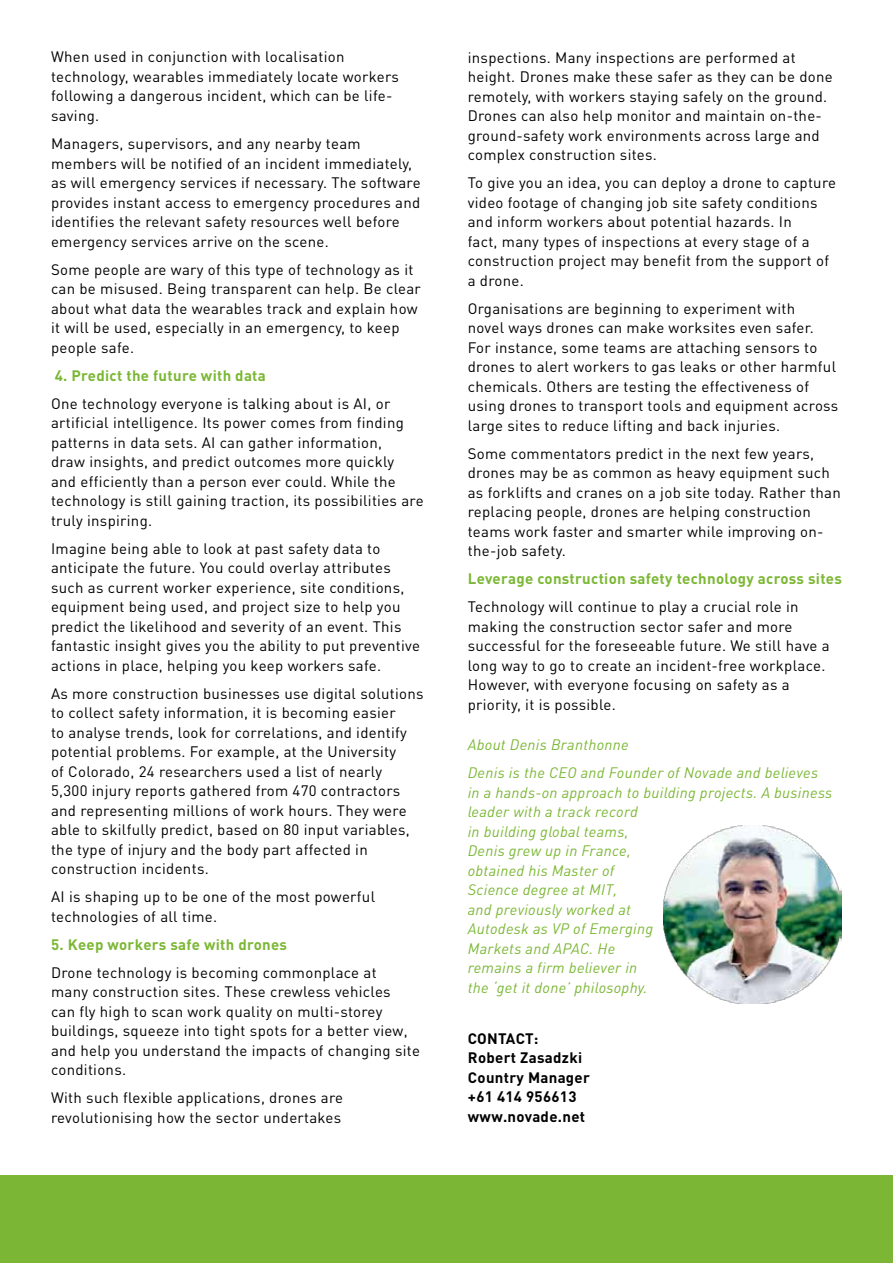
<style>
.page{position:relative;width:893px;height:1263px;background:#fff}
.page>*{position:absolute;margin:0;border:0;box-sizing:border-box;transform-origin:0 0}
.t1{font:15px/19.5px "DIN Pro";letter-spacing:.02em;color:#000}
.t2{font:italic 15px/19.5px "DIN Pro";letter-spacing:.02em;color:#7bb734}
.t3{font:700 15px "DIN Pro";letter-spacing:.02em;color:#7bb734}
.t4{font:700 15px/19.5px "DIN Pro";letter-spacing:.02em;color:#000}
</style>
<div class="page">
<div style="left:0;top:1176px;width:893px;height:87px;background:#7bb734"></div>
<img style="left:663px;top:825px;width:179px;height:179px">
<p class="t1" style="left:51px;top:47px;width:349px">When used in conjunction with localisation technology, wearables immediately locate workers following a dangerous incident, which can be life&shy;saving.</p>
<p class="t1" style="left:51px;top:133px;width:371px">Managers, supervisors, and any nearby team members will be notified of an incident immediately, as will emergency services if necessary. The software provides instant access to emergency procedures and identifies the relevant safety resources well before emergency services arrive on the scene.</p>
<p class="t1" style="left:51px;top:259px;width:371px">Some people are wary of this type of technology as it can be misused. Being transparent can help. Be clear about what data the wearables track and explain how it will be used, especially in an emergency, to keep people safe.</p>
<p class="t3" style="left:55px;top:365px;width:213px">4. Predict the future with data</p>
<p class="t1" style="left:51px;top:393px;width:374px">One technology everyone is talking about is AI, or artificial intelligence. Its power comes from finding patterns in data sets. AI can gather information,<br>draw insights, and predict outcomes more quickly<br>and efficiently than a person ever could. While the technology is still gaining traction, its possibilities are truly inspiring.</p>
<p class="t1" style="left:51px;top:538px;width:370px">Imagine being able to look at past safety data to anticipate the future. You could overlay attributes such as current worker experience, site conditions, equipment being used, and project size to help you predict the likelihood and severity of an event. This fantastic insight gives you the ability to put preventive actions in place, helping you keep workers safe.</p>
<p class="t1" style="left:51px;top:683px;width:374px">As more construction businesses use digital solutions to collect safety information, it is becoming easier<br>to analyse trends, look for correlations, and identify potential problems. For example, at the University<br>of Colorado, 24 researchers used a list of nearly<br>5,300 injury reports gathered from 470 contractors and representing millions of work hours. They were able to skilfully predict, based on 80 input variables, the type of injury and the body part affected in construction incidents.</p>
<p class="t1" style="left:51px;top:886px;width:326px">AI is shaping up to be one of the most powerful technologies of all time.</p>
<p class="t3" style="left:51px;top:934px;width:238px">5. Keep workers safe with drones</p>
<p class="t1" style="left:51px;top:962px;width:370px">Drone technology is becoming commonplace at<br>many construction sites. These crewless vehicles<br>can fly high to scan work quality on multi-storey buildings, squeeze into tight spots for a better view, and help you understand the impacts of changing site conditions.</p>
<p class="t1" style="left:51px;top:1087px;width:294px">With such flexible applications, drones are revolutionising how the sector undertakes</p>
<p class="t1" style="left:468px;top:47px;width:366px">inspections. Many inspections are performed at height. Drones make these safer as they can be done remotely, with workers staying safely on the ground.<br>Drones can also help monitor and maintain on-the&shy;ground-safety work environments across large and complex construction sites.</p>
<p class="t1" style="left:468px;top:172px;width:370px">To give you an idea, you can deploy a drone to capture video footage of changing job site safety conditions and inform workers about potential hazards. In<br>fact, many types of inspections at every stage of a construction project may benefit from the support of a drone.</p>
<p class="t1" style="left:468px;top:298px;width:372px">Organisations are beginning to experiment with<br>novel ways drones can make worksites even safer.<br>For instance, some teams are attaching sensors to drones to alert workers to gas leaks or other harmful chemicals. Others are testing the effectiveness of using drones to transport tools and equipment across large sites to reduce lifting and back injuries.</p>
<p class="t1" style="left:468px;top:443px;width:374px">Some commentators predict in the next few years, drones may be as common as heavy equipment such as forklifts and cranes on a job site today. Rather than replacing people, drones are helping construction teams work faster and smarter while improving on&shy;the-job safety.</p>
<p class="t3" style="left:468px;top:568px;width:376px">Leverage construction safety technology across sites</p>
<p class="t1" style="left:468px;top:596px;width:363px">Technology will continue to play a crucial role in making the construction sector safer and more successful for the foreseeable future. We still have a long way to go to create an incident-free workplace.<br>However, with everyone focusing on safety as a priority, it is possible.</p>
<p class="t2" style="left:468px;top:730px;width:352px;line-height:28px">About Denis Branthonne<br>Denis is the CEO and Founder of Novade and believes</p>
<p class="t2" style="left:468px;top:782px;width:366px">in a hands-on approach to building projects. A business leader with a track record<br>in building global teams,<br>Denis grew up in France,<br>obtained his Master of<br>Science degree at MIT,<br>and previously worked at<br>Autodesk as VP of Emerging<br>Markets and APAC. He<br>remains a firm believer in<br>the ‘get it done’ philosophy.</p>
<p class="t4" style="left:468px;top:1028px;width:123px">CONTACT:<br>Robert Zasadzki<br>Country Manager +61 414 956613 www.novade.net</p>
</div>
